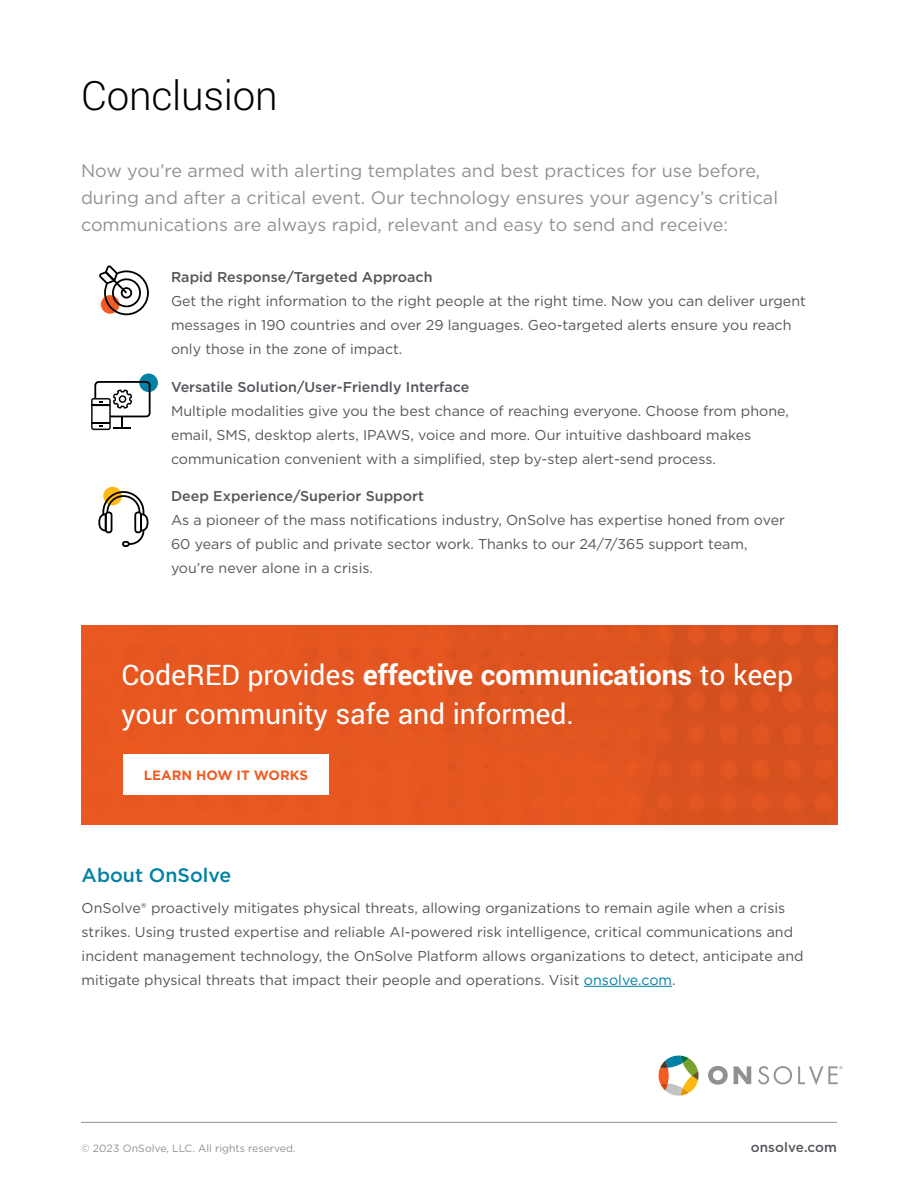
<style>
.page{position:relative;width:918px;height:1188px;background:#fff}
.page>*{position:absolute;margin:0;border:0;box-sizing:border-box;transform-origin:0 0}
.t1{font:300 45px "Yantramanav";letter-spacing:-.005em;color:#000}
.t2{font:31.5px/39px "Yantramanav";letter-spacing:-.005em;color:#fff}
.t3{font:500 19.5px "Gotham";color:#0081a5}
.t4{font:18px/27px "Gotham";color:#919194}
.t5{font:14.25px/24px "Gotham";color:#53565a}
.t6{font:500 14.25px "Gotham";color:#53565a}
.t7{font:700 13.5px "Gotham";color:#f15c22}
.t8{font:500 13.5px "Gotham";letter-spacing:.01em;color:#53565a}
.t9{font:10.5px "Gotham";color:#919194}
.s1{font-weight:700}
.s2{color:#0081a5}
</style>
<div class="page">
<hr style="left:81px;top:1122px;width:756px;height:1px;background:#919194">
<svg style="left:658px;top:1055px;width:41px;height:41px"></svg>
<svg style="left:708px;top:1066px;width:20px;height:19px"></svg>
<svg style="left:734px;top:1066px;width:17px;height:18px"></svg>
<svg style="left:758px;top:1066px;width:34px;height:18px"></svg>
<svg style="left:798px;top:1066px;width:44px;height:19px"></svg>
<img style="left:82px;top:626px;width:756px;height:199px">
<svg style="left:99px;top:265px;width:50px;height:50px"></svg>
<div style="left:139px;top:373px;width:19px;height:19px;background:#0081a5;border-radius:50%"></div>
<svg style="left:91px;top:381px;width:60px;height:49px"></svg>
<svg style="left:103px;top:487px;width:19px;height:18px"></svg>
<svg style="left:98px;top:491px;width:50px;height:56px"></svg>
<div style="left:123px;top:754px;width:205px;height:41px;background:#fff"></div>
<hr style="left:584px;top:986px;width:88px;height:1px;background:#0081a5">
<h1 class="t1" style="left:81px;top:68px;width:198px">Conclusion</h1>
<p class="t4" style="left:81px;top:157px;width:699px">Now you’re armed with alerting templates and best practices for use before, during and after a critical event. Our technology ensures your agency’s critical communications are always rapid, relevant and easy to send and receive:</p>
<p class="t6" style="left:171px;top:268px;width:263px">Rapid Response/Targeted Approach</p>
<p class="t5" style="left:171px;top:289px;width:636px">Get the right information to the right people at the right time. Now you can deliver urgent messages in 190 countries and over 29 languages. Geo-targeted alerts ensure you reach only those in the zone of impact.</p>
<p class="t6" style="left:171px;top:377px;width:300px">Versatile Solution/User-Friendly Interface</p>
<p class="t5" style="left:171px;top:398px;width:619px">Multiple modalities give you the best chance of reaching everyone. Choose from phone, email, SMS, desktop alerts, IPAWS, voice and more. Our intuitive dashboard makes communication convenient with a simplified, step by-step alert-send process.</p>
<p class="t6" style="left:171px;top:487px;width:254px">Deep Experience/Superior Support</p>
<p class="t5" style="left:171px;top:508px;width:615px">As a pioneer of the mass notifications industry, OnSolve has expertise honed from over<br>60 years of public and private sector work. Thanks to our 24/7/365 support team, you’re never alone in a crisis.</p>
<h2 class="t2" style="left:122px;top:656px;width:673px">CodeRED provides <span class="s1">effective communications</span> to keep your community safe and informed.</h2>
<p class="t7" style="left:144px;top:766px;width:166px">LEARN HOW IT WORKS</p>
<h3 class="t3" style="left:82px;top:862px;width:151px">About OnSolve</h3>
<p class="t5" style="left:82px;top:896px;width:724px">OnSolve® proactively mitigates physical threats, allowing organizations to remain agile when a crisis strikes. Using trusted expertise and reliable AI-powered risk intelligence, critical communications and incident management technology, the OnSolve Platform allows organizations to detect, anticipate and mitigate physical threats that impact their people and operations. Visit <span class="s2">onsolve.com</span>.</p>
<p class="t9" style="left:81px;top:1142px;width:216px">© 2023 OnSolve, LLC. All rights reserved.</p>
<p class="t8" style="left:751px;top:1139px;width:88px">onsolve.com</p>
</div>
